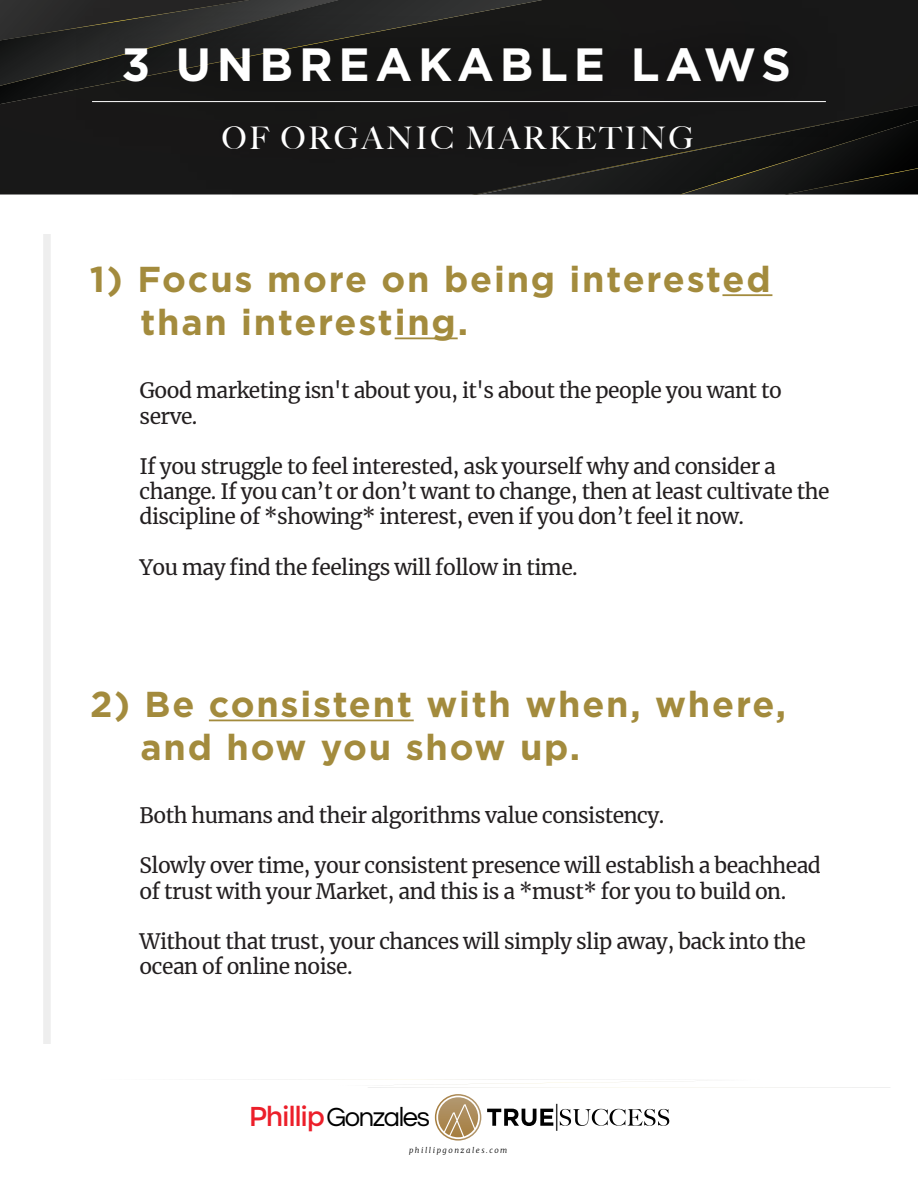
<style>
.page{position:relative;width:918px;height:1188px;background:#fff}
.page>*{position:absolute;margin:0;border:0;box-sizing:border-box;transform-origin:0 0}
.t1{font:700 46.65px "Gotham";letter-spacing:.125em;color:#fff}
.t2{font:700 36px/43.2px "Gotham";letter-spacing:.05em;color:#a38b3d}
.t3{font:500 31.2px "Big Caslon";letter-spacing:.09em;color:#fff}
.t4{font:27.3px "Questrial";letter-spacing:-.05em;color:#000}
.t5{font:21px/25.2px "Merriweather";letter-spacing:-.025em;color:#231f20}
.t6{font:italic 300 7.65px "Merriweather";letter-spacing:.2em;color:#000}
.s1{font-family:"Montserrat";color:#ec1f2a}
</style>
<div class="page">
<div style="left:0;top:0;width:918px;height:195px;background:#181818"></div>
<svg style="left:0;top:0;width:24px;height:104px;background:#202020"></svg>
<svg style="left:894px;top:105px;width:24px;height:90px;background:#090908"></svg>
<svg style="left:278px;top:1079px;width:612px;height:9px"></svg>
<img style="left:24px;top:0;width:870px;height:195px">
<hr style="left:92px;top:101px;width:734px;height:1px;background:#fff">
<svg style="left:438px;top:1097px;width:40px;height:40px;background:#bfa680"></svg>
<div style="left:435px;top:1094px;width:46px;height:47px;border:2px solid #fff;border-radius:50%"></div>
<svg style="left:487px;top:1104px;width:182px;height:27px"></svg>
<hr style="left:722px;top:294px;width:50px;height:2px;background:#a38b3d">
<hr style="left:395px;top:337px;width:63px;height:2px;background:#a38b3d">
<hr style="left:209px;top:720px;width:205px;height:1px;background:#a38b3d">
<div style="left:43px;top:234px;width:8px;height:810px;background:#eee"></div>
<h1 class="t1" style="left:121px;top:33px;width:671px">3 UNBREAKABLE LAWS</h1>
<h3 class="t3" style="left:222px;top:112px;width:474px">OF ORGANIC MARKETING</h3>
<h2 class="t2" style="left:140px;top:257px;width:632px;text-indent:-50px">1) Focus more on being interested than interesting.</h2>
<p class="t5" style="left:140px;top:378px;width:644px">Good marketing isn't about you, it's about the people you want to serve.</p>
<p class="t5" style="left:140px;top:453px;width:691px">If you struggle to feel interested, ask yourself why and consider a change. If you can’t or don’t want to change, then at least cultivate the discipline of *showing* interest, even if you don’t feel it now.</p>
<p class="t5" style="left:140px;top:554px;width:440px">You may find the feelings will follow in time.</p>
<h2 class="t2" style="left:140px;top:682px;width:647px;text-indent:-50px">2) Be consistent with when, where, and how you show up.</h2>
<p class="t5" style="left:140px;top:802px;width:526px">Both humans and their algorithms value consistency.</p>
<p class="t5" style="left:140px;top:853px;width:683px">Slowly over time, your consistent presence will establish a beachhead of trust with your Market, and this is a *must* for you to build on.</p>
<p class="t5" style="left:140px;top:928px;width:668px">Without that trust, your chances will simply slip away, back into the ocean of online noise.</p>
<h3 class="t4" style="left:249px;top:1103px;width:183px"><span class="s1">Phillip</span>Gonzales</h3>
<p class="t6" style="left:409px;top:1145px;width:100px">phillipgonzales.com</p>
</div>
